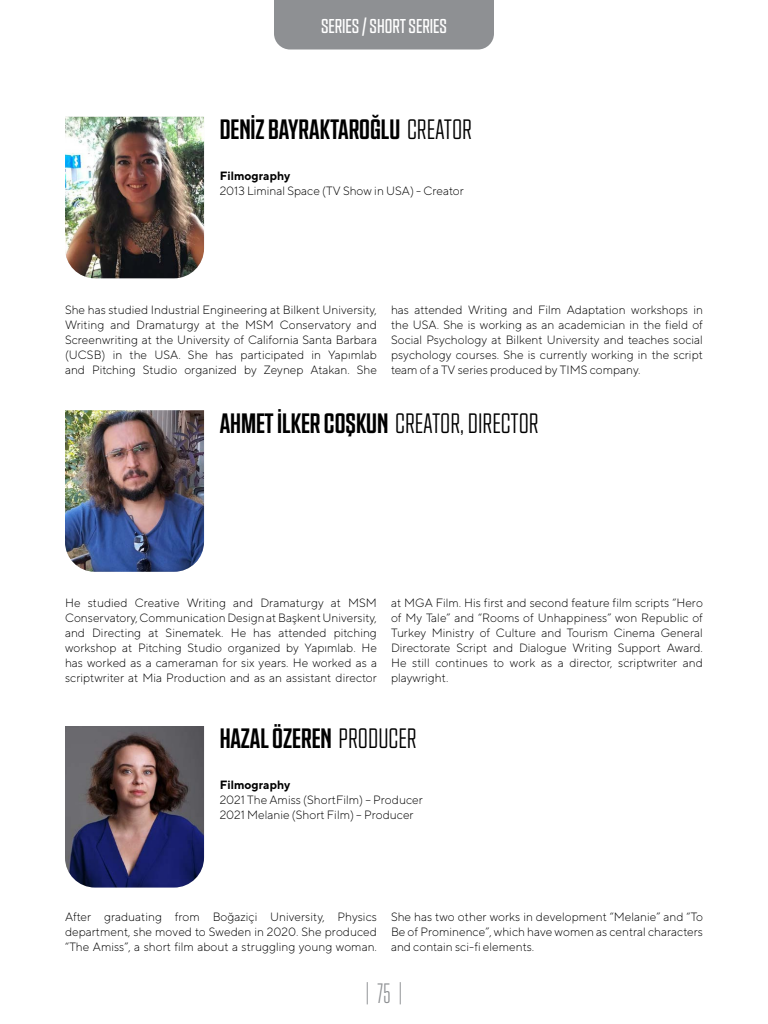
<style>
.page{position:relative;width:768px;height:1024px;background:#fff}
.page>*{position:absolute;margin:0;border:0;box-sizing:border-box;transform-origin:0 0}
.t1{font:28px "NTF Grand Medium";color:#000}
.t2{font:28px "Tungsten Condensed";color:#8e9093}
.t3{font:20px "NTF Grand Regular";color:#fff}
.t4{font:300 12px/15px "TT Norms";color:#000;text-align:justify}
.t5{font:700 12px "TT Norms";color:#000}
.s1{font-family:"NTF Grand Light"}
</style>
<div class="page">
<div style="left:274px;top:0;width:220px;height:50px;background:#8e9093"></div>
<img style="left:65px;top:117px;width:139px;height:161px">
<img style="left:65px;top:726px;width:139px;height:162px">
<img style="left:65px;top:410px;width:139px;height:162px">
<h2 class="t3" style="left:321px;top:14px;width:127px">SERIES / SHORT SERIES</h2>
<h1 class="t1" style="left:220px;top:113px;width:254px">DENİZ BAYRAKTAROĞLU <span class="s1">CREATOR</span></h1>
<p class="t5" style="left:220px;top:168px;width:72px">Filmography</p>
<p class="t4" style="left:220px;top:183px;width:246px">2013 Liminal Space (TV Show in USA) - Creator</p>
<p class="t4" style="left:65px;top:302px;width:314px">She has studied Industrial Engineering at Bilkent University, Writing and Dramaturgy at the MSM Conservatory and Screenwriting at the University of California Santa Barbara (UCSB) in the USA. She has participated in Yapımlab and Pitching Studio organized by Zeynep Atakan. She</p>
<p class="t4" style="left:391px;top:302px;width:314px">has attended Writing and Film Adaptation workshops in the USA. She is working as an academician in the field of Social Psychology at Bilkent University and teaches social psychology courses. She is currently working in the script team of a TV series produced by TIMS company.</p>
<h1 class="t1" style="left:220px;top:407px;width:321px">AHMET İLKER COŞKUN <span class="s1">CREATOR, DIRECTOR</span></h1>
<p class="t4" style="left:65px;top:595px;width:314px">He studied Creative Writing and Dramaturgy at MSM Conservatory, Communication Design at Başkent University, and Directing at Sinematek. He has attended pitching workshop at Pitching Studio organized by Yapımlab. He has worked as a cameraman for six years. He worked as a scriptwriter at Mia Production and as an assistant director</p>
<p class="t4" style="left:391px;top:595px;width:314px">at MGA Film. His first and second feature film scripts “Hero of My Tale” and “Rooms of Unhappiness” won Republic of Turkey Ministry of Culture and Tourism Cinema General Directorate Script and Dialogue Writing Support Award.<br>He still continues to work as a director, scriptwriter and playwright.</p>
<h1 class="t1" style="left:220px;top:722px;width:198px">HAZAL ÖZEREN <span class="s1">PRODUCER</span></h1>
<p class="t5" style="left:220px;top:778px;width:72px">Filmography</p>
<p class="t4" style="left:220px;top:792px;width:205px">2021 The Amiss (ShortFilm) – Producer<br>2021 Melanie (Short Film) – Producer</p>
<p class="t4" style="left:65px;top:909px;width:314px">After graduating from Boğaziçi University, Physics department, she moved to Sweden in 2020. She produced “The Amiss”, a short film about a struggling young woman.</p>
<p class="t4" style="left:391px;top:909px;width:313px">She has two other works in development “Melanie” and “To Be of Prominence”, which have women as central characters and contain sci-fi elements.</p>
<h1 class="t2" style="left:365px;top:980px;width:40px">| 75 |</h1>
</div>
